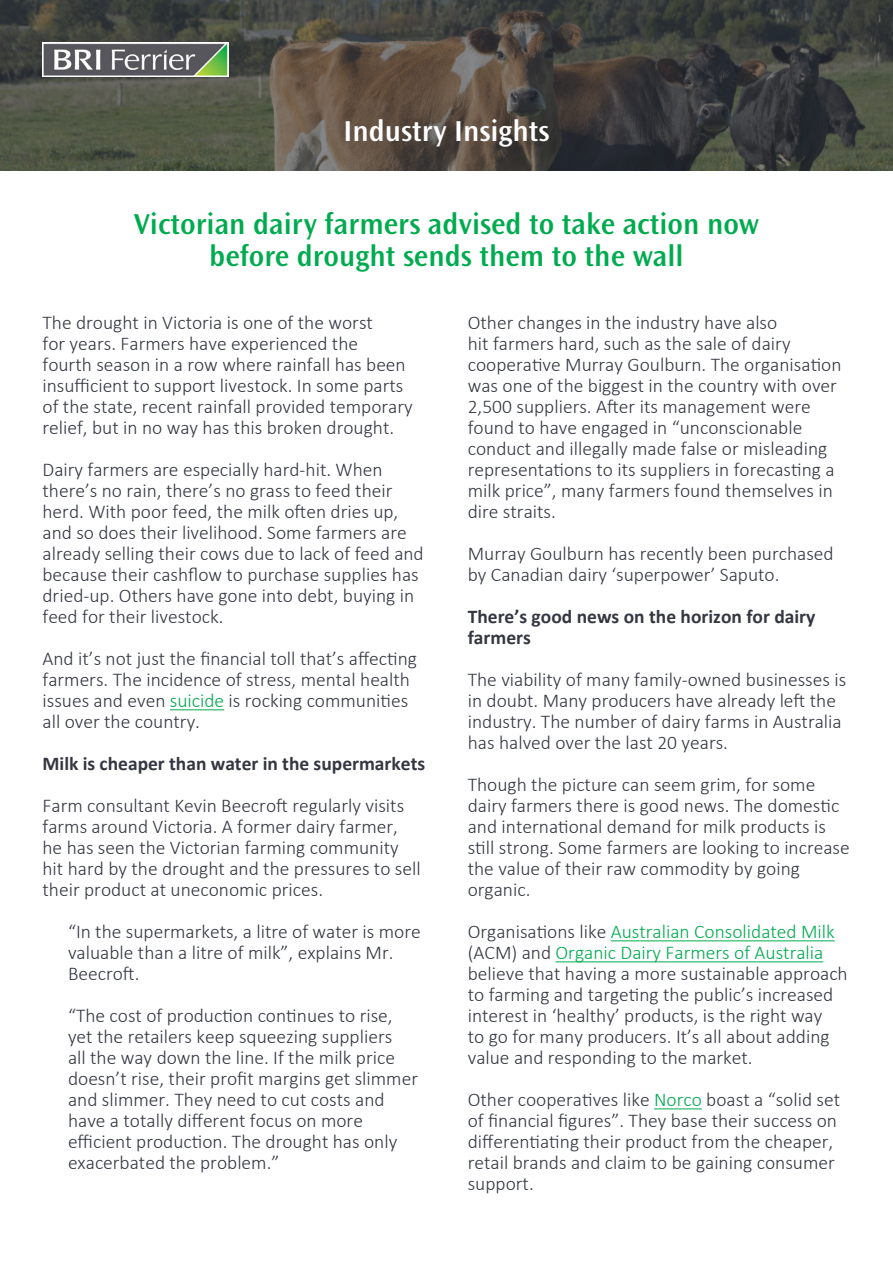
<style>
.page{position:relative;width:893px;height:1263px;background:#fff}
.page>*{position:absolute;margin:0;border:0;box-sizing:border-box;transform-origin:0 0}
.t1{font:600 30px/31.5px "Ocean Sans Std";color:#00ab4f;text-align:center}
.t2{font:600 30px "Ocean Sans Std";color:#fff}
.t3{font:300 19.5px/21px "Calibri";color:#343741}
.t4{font:700 19.5px/21px "Calibri";color:#343741}
.s1{color:#00ab4f}
</style>
<div class="page">
<svg style="left:0;top:0;width:893px;height:170px;background:#494841"></svg>
<hr style="left:611px;top:940px;width:224px;height:1px;background:#00ab4f">
<hr style="left:556px;top:961px;width:267px;height:1px;background:#00ab4f">
<hr style="left:654px;top:1108px;width:48px;height:1px;background:#00ab4f">
<hr style="left:170px;top:709px;width:54px;height:1px;background:#00ab4f">
<img style="left:43px;top:43px;width:185px;height:33px">
<h1 class="t2" style="left:343px;top:114px;width:208px">Industry Insights</h1>
<h1 class="t1" style="left:134px;top:209px;width:627px">Victorian dairy farmers advised to take action now before drought sends them to the wall</h1>
<p class="t3" style="left:43px;top:312px;width:372px">The drought in Victoria is one of the worst<br>for years. Farmers have experienced the<br>fourth season in a row where rainfall has been insufficient to support livestock. In some parts of the state, recent rainfall provided temporary relief, but in no way has this broken drought.</p>
<p class="t3" style="left:43px;top:459px;width:383px">Dairy farmers are especially hard-hit. When there’s no rain, there’s no grass to feed their herd. With poor feed, the milk often dries up, and so does their livelihood. Some farmers are already selling their cows due to lack of feed and because their cashflow to purchase supplies has dried-up. Others have gone into debt, buying in feed for their livestock.</p>
<p class="t3" style="left:43px;top:648px;width:376px">And it’s not just the financial toll that’s affecting farmers. The incidence of stress, mental health issues and even <span class="s1">suicide</span> is rocking communities all over the country.</p>
<p class="t4" style="left:43px;top:753px;width:384px">Milk is cheaper than water in the supermarkets</p>
<p class="t3" style="left:43px;top:795px;width:380px">Farm consultant Kevin Beecroft regularly visits farms around Victoria. A former dairy farmer, he has seen the Victorian farming community hit hard by the drought and the pressures to sell their product at uneconomic prices.</p>
<p class="t3" style="left:68px;top:921px;width:354px">“In the supermarkets, a litre of water is more valuable than a litre of milk”, explains Mr.<br>Beecroft.</p>
<p class="t3" style="left:68px;top:1005px;width:352px">“The cost of production continues to rise, yet the retailers keep squeezing suppliers<br>all the way down the line. If the milk price doesn’t rise, their profit margins get slimmer and slimmer. They need to cut costs and have a totally different focus on more efficient production. The drought has only exacerbated the problem.”</p>
<p class="t3" style="left:468px;top:312px;width:375px">Other changes in the industry have also<br>hit farmers hard, such as the sale of dairy cooperative Murray Goulburn. The organisation was one of the biggest in the country with over 2,500 suppliers. After its management were found to have engaged in “unconscionable conduct and illegally made false or misleading representations to its suppliers in forecasting a milk price”, many farmers found themselves in dire straits.</p>
<p class="t3" style="left:468px;top:543px;width:367px">Murray Goulburn has recently been purchased by Canadian dairy ‘superpower’ Saputo.</p>
<p class="t4" style="left:468px;top:606px;width:349px">There’s good news on the horizon for dairy farmers</p>
<p class="t3" style="left:468px;top:669px;width:380px">The viability of many family-owned businesses is in doubt. Many producers have already left the industry. The number of dairy farms in Australia has halved over the last 20 years.</p>
<p class="t3" style="left:468px;top:774px;width:384px">Though the picture can seem grim, for some dairy farmers there is good news. The domestic and international demand for milk products is still strong. Some farmers are looking to increase the value of their raw commodity by going organic.</p>
<p class="t3" style="left:468px;top:921px;width:381px">Organisations like <span class="s1">Australian Consolidated Milk </span>(ACM) and <span class="s1">Organic Dairy Farmers of Australia </span>believe that having a more sustainable approach to farming and targeting the public’s increased interest in ‘healthy’ products, is the right way<br>to go for many producers. It’s all about adding value and responding to the market.</p>
<p class="t3" style="left:468px;top:1089px;width:374px">Other cooperatives like <span class="s1">Norco</span> boast a “solid set of financial figures”. They base their success on differentiating their product from the cheaper, retail brands and claim to be gaining consumer support.</p>
</div>
